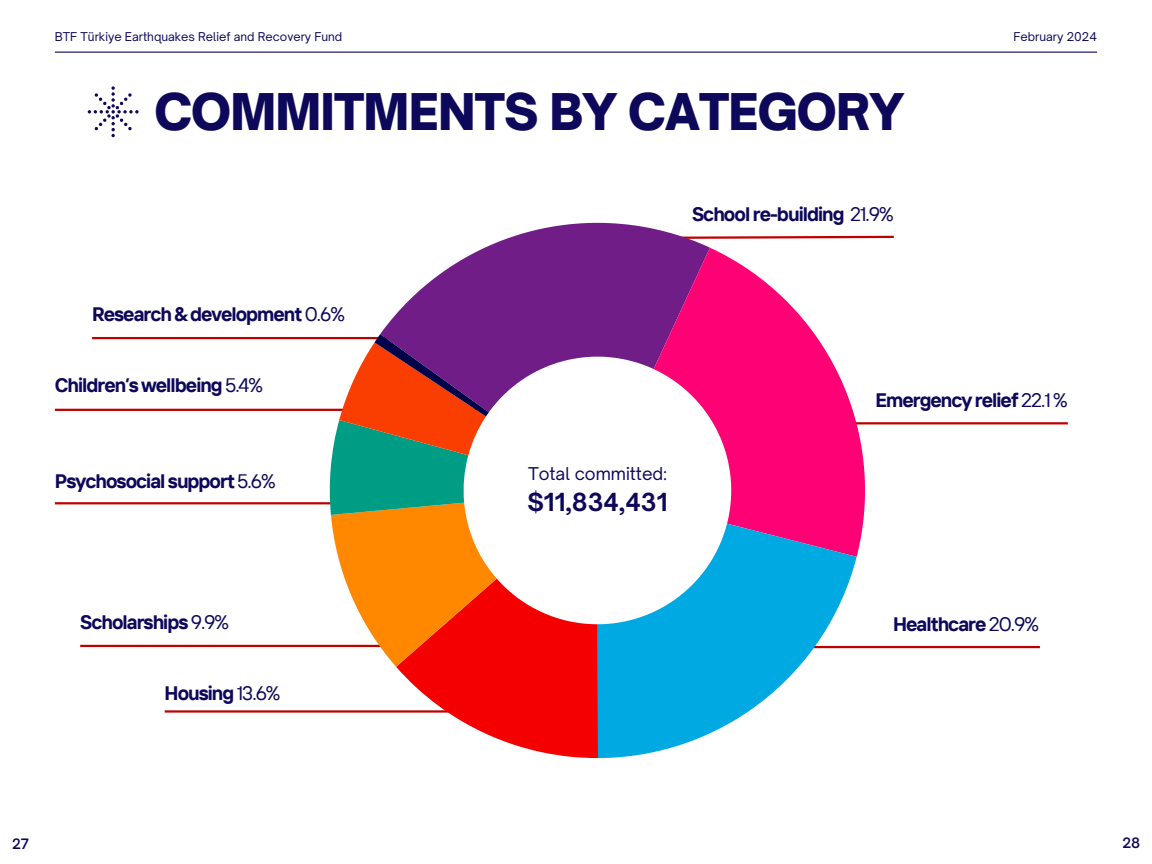
<style>
.page{position:relative;width:1152px;height:864px;background:#fff}
.page>*{position:absolute;margin:0;border:0;box-sizing:border-box;transform-origin:0 0}
.t1{font:900 48.45px "Open Sauce One";letter-spacing:-.02em;color:#0e085a}
.t2{font:700 23.85px "Open Sauce One";color:#0e085a}
.t3{font:700 19.5px "TT Interphases";letter-spacing:-.05em;color:#0e085a}
.t4{font:16.95px "Open Sauce One";color:#0e085a}
.t5{font:600 13.8px "Open Sauce One";color:#0e085a}
.t6{font:11.7px "Open Sauce One";color:#0e085a}
.s1{font-weight:400}
</style>
<div class="page">
<hr style="left:55px;top:52px;width:1042px;height:1px;background:#0e085a">
<svg style="left:88px;top:86px;width:50px;height:51px"></svg>
<hr style="left:55px;top:409px;width:422px;height:2px;background:#bf0000">
<hr style="left:80px;top:645px;width:330px;height:2px;background:#bf0000">
<hr style="left:165px;top:710px;width:422px;height:3px;background:#bf0000">
<hr style="left:754px;top:422px;width:314px;height:2px;background:#bf0000">
<hr style="left:753px;top:646px;width:287px;height:2px;background:#bf0000">
<hr style="left:92px;top:337px;width:422px;height:2px;background:#bf0000">
<hr style="left:55px;top:502px;width:329px;height:2px;background:#bf0000">
<svg style="left:730px;top:235px;width:164px;height:4px"></svg>
<svg style="left:380px;top:222px;width:350px;height:185px;fill:#711d87"></svg>
<svg style="left:585px;top:244px;width:371px;height:213px"></svg>
<svg style="left:661px;top:457px;width:211px;height:294px"></svg>
<svg style="left:392px;top:601px;width:269px;height:158px"></svg>
<svg style="left:281px;top:502px;width:241px;height:182px"></svg>
<svg style="left:291px;top:334px;width:202px;height:240px"></svg>
<p class="t6" style="left:55px;top:30px;width:289px">BTF Türkiye Earthquakes Relief and Recovery Fund</p>
<p class="t6" style="left:1014px;top:30px;width:85px">February 2024</p>
<h1 class="t1" style="left:154px;top:81px;width:751px">COMMITMENTS BY CATEGORY</h1>
<p class="t3" style="left:92px;top:301px;width:254px">Research &amp; development <span class="s1">0.6%</span></p>
<p class="t3" style="left:55px;top:373px;width:210px">Children’s wellbeing <span class="s1">5.4%</span></p>
<p class="t3" style="left:55px;top:468px;width:222px">Psychosocial support <span class="s1">5.6%</span></p>
<p class="t3" style="left:692px;top:201px;width:203px">School re-building <span class="s1">21.9%</span></p>
<p class="t4" style="left:528px;top:463px;width:140px">Total committed:</p>
<p class="t2" style="left:527px;top:487px;width:142px">$11,834,431</p>
<p class="t3" style="left:875px;top:388px;width:194px">Emergency relief <span class="s1">22.1 %</span></p>
<p class="t3" style="left:80px;top:609px;width:150px">Scholarships <span class="s1">9.9%</span></p>
<p class="t3" style="left:893px;top:612px;width:147px">Healthcare <span class="s1">20.9%</span></p>
<p class="t3" style="left:165px;top:681px;width:117px">Housing <span class="s1">13.6%</span></p>
<p class="t5" style="left:12px;top:835px;width:19px">27</p>
<p class="t5" style="left:1122px;top:834px;width:20px">28</p>
</div>
